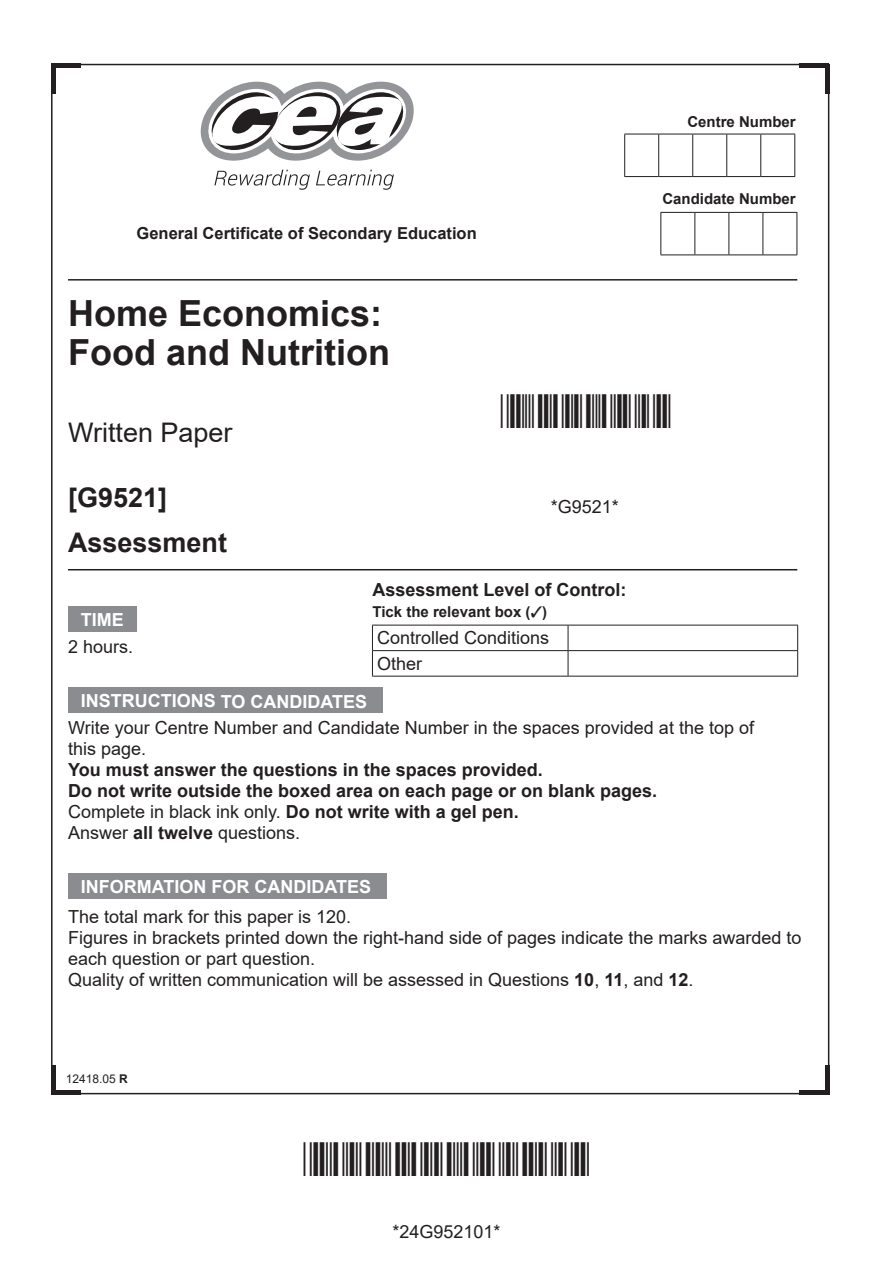
<style>
.page{position:relative;width:893px;height:1263px;background:#fff}
.page>*{position:absolute;margin:0;border:0;box-sizing:border-box;transform-origin:0 0}
.Normal_Text{font:700 36px "Arial";color:#231f20}
.Normal_Text-2{font:700 27px "Arial";color:#231f20}
.Normal_Text-3{font:27px "Arial";color:#231f20}
.t1{font:18px/21px "Arial";color:#231f20}
.t2{font:700 18px/21px "Arial";color:#231f20}
.t3{font:700 18px "Arial";color:#fff}
.t4{font:700 16.5px "Arial";color:#231f20}
.t5{font:700 15px "Arial";color:#231f20}
.t6{font:12px "Arial";color:#231f20}
.s1{font-weight:400}
.s2{font-weight:700}
</style>
<div class="page">
<hr style="left:51px;top:64px;width:30px;height:4px;background:#231f20">
<hr style="left:51px;top:64px;width:4px;height:30px;background:#231f20">
<hr style="left:825px;top:64px;width:4px;height:30px;background:#231f20">
<hr style="left:799px;top:64px;width:30px;height:4px;background:#231f20">
<hr style="left:799px;top:1090px;width:30px;height:4px;background:#231f20">
<hr style="left:825px;top:1064px;width:4px;height:30px;background:#231f20">
<hr style="left:51px;top:1064px;width:4px;height:30px;background:#231f20">
<hr style="left:51px;top:1090px;width:30px;height:4px;background:#231f20">
<svg style="left:214px;top:170px;width:96px;height:20px"></svg>
<svg style="left:316px;top:170px;width:78px;height:20px"></svg>
<svg style="left:201px;top:82px;width:213px;height:79px"></svg>
<div style="left:68px;top:606px;width:68px;height:26px;background:#8a8c8f"></div>
<div style="left:68px;top:687px;width:315px;height:26px;background:#8a8c8f"></div>
<div style="left:68px;top:873px;width:319px;height:26px;background:#8a8c8f"></div>
<hr style="left:624px;top:134px;width:35px;height:1px;background:#231f20">
<hr style="left:624px;top:134px;width:1px;height:42px;background:#231f20">
<hr style="left:659px;top:134px;width:34px;height:1px;background:#231f20">
<hr style="left:658px;top:134px;width:1px;height:42px;background:#231f20">
<hr style="left:693px;top:134px;width:34px;height:1px;background:#231f20">
<hr style="left:692px;top:134px;width:1px;height:42px;background:#231f20">
<hr style="left:727px;top:134px;width:34px;height:1px;background:#231f20">
<hr style="left:726px;top:134px;width:1px;height:42px;background:#231f20">
<hr style="left:761px;top:134px;width:34px;height:1px;background:#231f20">
<hr style="left:760px;top:134px;width:1px;height:42px;background:#231f20">
<hr style="left:794px;top:134px;width:1px;height:42px;background:#231f20">
<hr style="left:624px;top:176px;width:35px;height:1px;background:#231f20">
<hr style="left:659px;top:176px;width:34px;height:1px;background:#231f20">
<hr style="left:693px;top:176px;width:34px;height:1px;background:#231f20">
<hr style="left:727px;top:176px;width:34px;height:1px;background:#231f20">
<hr style="left:761px;top:176px;width:34px;height:1px;background:#231f20">
<hr style="left:660px;top:212px;width:35px;height:1px;background:#231f20">
<hr style="left:660px;top:213px;width:1px;height:42px;background:#231f20">
<hr style="left:695px;top:212px;width:34px;height:1px;background:#231f20">
<hr style="left:694px;top:213px;width:1px;height:42px;background:#231f20">
<hr style="left:729px;top:212px;width:34px;height:1px;background:#231f20">
<hr style="left:728px;top:213px;width:1px;height:42px;background:#231f20">
<hr style="left:763px;top:212px;width:34px;height:1px;background:#231f20">
<hr style="left:762px;top:213px;width:1px;height:42px;background:#231f20">
<hr style="left:796px;top:213px;width:1px;height:42px;background:#231f20">
<hr style="left:660px;top:255px;width:35px;height:1px;background:#231f20">
<hr style="left:695px;top:255px;width:34px;height:1px;background:#231f20">
<hr style="left:729px;top:255px;width:34px;height:1px;background:#231f20">
<hr style="left:763px;top:255px;width:34px;height:1px;background:#231f20">
<hr style="left:68px;top:569px;width:729px;height:1px;background:#231f20">
<hr style="left:68px;top:279px;width:729px;height:2px;background:#231f20">
<hr style="left:372px;top:625px;width:196px;height:1px;background:#231f20">
<hr style="left:568px;top:625px;width:230px;height:1px;background:#231f20">
<hr style="left:372px;top:650px;width:196px;height:1px;background:#231f20">
<svg style="left:372px;top:625px;width:1px;height:51px"></svg>
<hr style="left:568px;top:650px;width:230px;height:1px;background:#231f20">
<svg style="left:568px;top:625px;width:1px;height:51px"></svg>
<svg style="left:797px;top:625px;width:1px;height:51px"></svg>
<hr style="left:372px;top:676px;width:196px;height:1px;background:#231f20">
<hr style="left:568px;top:676px;width:230px;height:1px;background:#231f20">
<p class="t5" style="left:687px;top:111px;width:110px">Centre Number</p>
<p class="t4" style="left:137px;top:222px;width:342px">General Certificate of Secondary Education</p>
<p class="Normal_Text" style="left:68px;top:287px;width:316px">Home Economics:</p>
<p class="Normal_Text" style="left:68px;top:326px;width:323px">Food and Nutrition</p>
<p class="Normal_Text-3" style="left:68px;top:414px;width:166px">Written Paper</p>
<p class="Normal_Text-2" style="left:68px;top:479px;width:101px">[G9521]</p>
<p class="Normal_Text-2" style="left:68px;top:524px;width:161px">Assessment</p>
<p class="t3" style="left:81px;top:607px;width:45px">TIME</p>
<p class="t1" style="left:68px;top:636px;width:67px">2 hours.</p>
<p class="t1" style="left:551px;top:496px;width:70px">*G9521*</p>
<p class="t2" style="left:372px;top:579px;width:256px">Assessment Level of Control:</p>
<p class="t5" style="left:372px;top:601px;width:176px">Tick the relevant box (✓)</p>
<p class="t1" style="left:377px;top:627px;width:174px">Controlled Conditions</p>
<p class="t1" style="left:377px;top:653px;width:47px">Other</p>
<p class="t5" style="left:662px;top:189px;width:135px">Candidate Number</p>
<p class="t3" style="left:81px;top:688px;width:288px">INSTRUCTIONS TO CANDIDATES</p>
<p class="t1" style="left:68px;top:717px;width:687px">Write your Centre Number and Candidate Number in the spaces provided at the top of this page.</p>
<p class="t2" style="left:68px;top:760px;width:591px">You must answer the questions in the spaces provided.<br>Do not write outside the boxed area on each page or on blank pages.<br><span class="s1">Complete in black ink only.</span> Do not write with a gel pen.<br><span class="s1">Answer</span> all twelve <span class="s1">questions.</span></p>
<p class="t3" style="left:81px;top:874px;width:292px">INFORMATION FOR CANDIDATES</p>
<p class="t1" style="left:68px;top:905px;width:735px">The total mark for this paper is 120.<br>Figures in brackets printed down the right-hand side of pages indicate the marks awarded to each question or part question.<br>Quality of written communication will be assessed in Questions <span class="s2">10</span>, <span class="s2">11</span>, and <span class="s2">12</span>.</p>
<p class="t6" style="left:66px;top:1070px;width:64px">12418.05 <span class="s2">R</span></p>
<p class="t1" style="left:392px;top:1221px;width:110px">*24G952101*</p>
</div>
